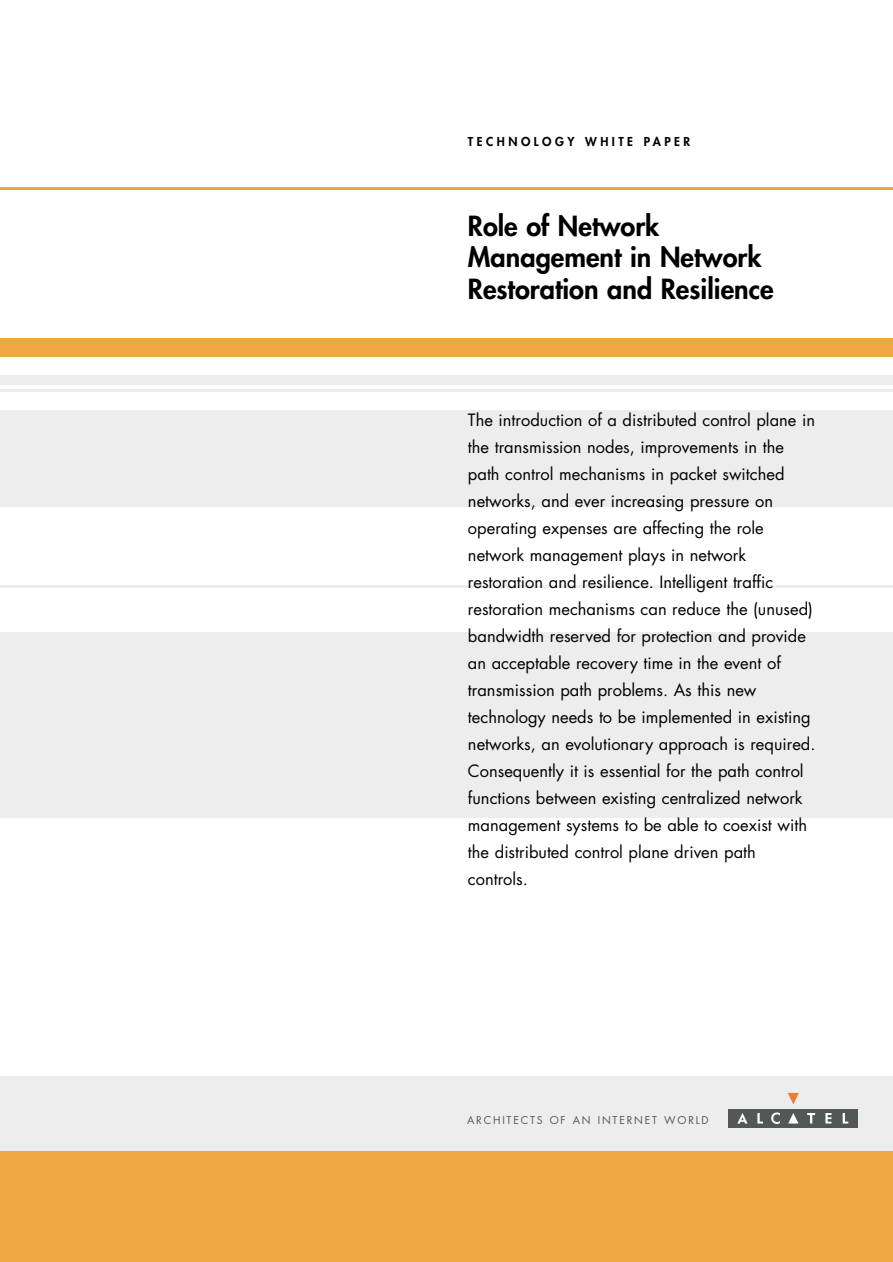
<style>
.page{position:relative;width:893px;height:1262px;background:#fff}
.page>*{position:absolute;margin:0;border:0;box-sizing:border-box;transform-origin:0 0}
.t1{font:800 27px/31.5px "Futura";color:#000}
.t2{font:16.5px/27px "Futura";color:#000}
.t3{font:800 12px "Futura";letter-spacing:.29em;color:#000}
.t4{font:10.5px "Futura";letter-spacing:.17em;color:#525854}
</style>
<div class="page">
<div style="left:0;top:375px;width:892px;height:10px;background:#eeedee"></div>
<hr style="left:0;top:389px;width:892px;height:3px;background:#eeedee">
<hr style="left:0;top:585px;width:892px;height:3px;background:#eeedee">
<div style="left:0;top:410px;width:892px;height:97px;background:#eeedee"></div>
<div style="left:0;top:632px;width:892px;height:185px;background:#eeedee"></div>
<hr style="left:0;top:188px;width:892px;height:2px;background:#eea744">
<div style="left:0;top:338px;width:892px;height:19px;background:#eea744"></div>
<div style="left:0;top:1150px;width:892px;height:111px;background:#eea744"></div>
<div style="left:0;top:1076px;width:892px;height:74px;background:#eeedee"></div>
<div style="left:728px;top:1109px;width:130px;height:18px;background:#525854"></div>
<svg style="left:788px;top:1113px;width:10px;height:10px"></svg>
<svg style="left:825px;top:1113px;width:6px;height:10px"></svg>
<svg style="left:737px;top:1113px;width:10px;height:10px"></svg>
<svg style="left:757px;top:1113px;width:6px;height:10px"></svg>
<svg style="left:771px;top:1112px;width:9px;height:12px"></svg>
<svg style="left:807px;top:1113px;width:8px;height:10px"></svg>
<svg style="left:842px;top:1113px;width:6px;height:10px"></svg>
<svg style="left:788px;top:1092px;width:10px;height:12px"></svg>
<p class="t3" style="left:468px;top:136px;width:224px">TECHNOLOGY WHITE PAPER</p>
<h1 class="t1" style="left:468px;top:212px;width:307px">Role of Network<br>Management in Network<br>Restoration and Resilience</h1>
<p class="t2" style="left:468px;top:408px;width:349px">The introduction of a distributed control plane in the transmission nodes, improvements in the path control mechanisms in packet switched networks, and ever increasing pressure on operating expenses are affecting the role network management plays in network restoration and resilience. Intelligent traffic restoration mechanisms can reduce the (unused) bandwidth reserved for protection and provide an acceptable recovery time in the event of transmission path problems. As this new technology needs to be implemented in existing networks, an evolutionary approach is required.<br>Consequently it is essential for the path control functions between existing centralized network management systems to be able to coexist with the distributed control plane driven path controls.</p>
<p class="t4" style="left:467px;top:1115px;width:243px">ARCHITECTS OF AN INTERNET WORLD</p>
</div>
